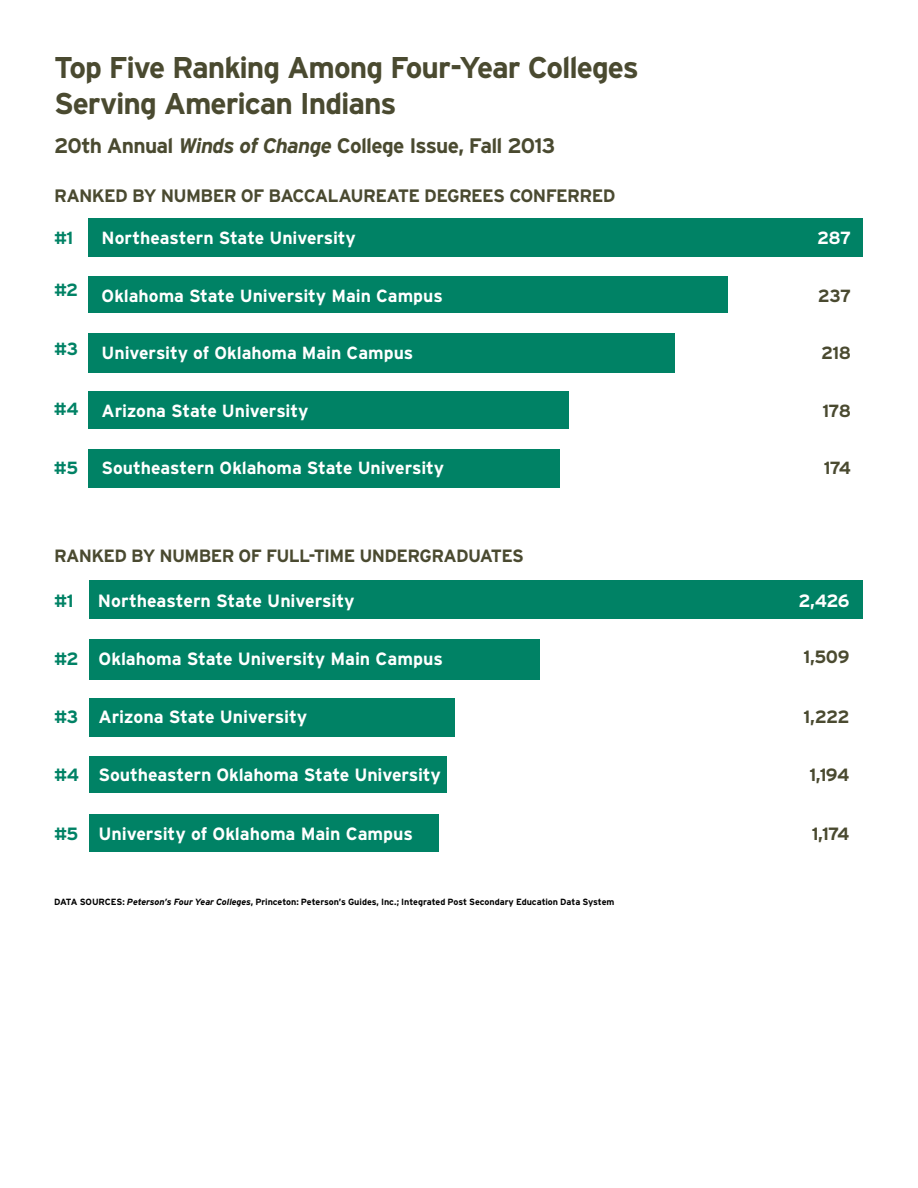
<style>
.page{position:relative;width:918px;height:1188px;background:#fff}
.page>*{position:absolute;margin:0;border:0;box-sizing:border-box;transform-origin:0 0}
.t1{font:700 30px/36px "Interstate";letter-spacing:-.035em;color:#4a4a30}
.t2{font:700 21px "Interstate";letter-spacing:-.035em;color:#4a4a30}
.t3{font:700 18px "Interstate";color:#4a4a30}
.t4{font:700 17.85px "Interstate";letter-spacing:-.005em;color:#fff}
.t5{font:700 17.85px "Interstate";letter-spacing:-.035em;color:#4a4a30}
.t6{font:700 17.85px "Interstate";color:#008265}
.t7{font:700 17.55px "Interstate";letter-spacing:-.005em;color:#fff}
.t8{font:700 17.55px "Interstate";letter-spacing:-.045em;color:#4a4a30}
.t9{font:700 17.55px "Interstate";color:#008265}
.t10{font:700 9px "Interstate";letter-spacing:-.01em;color:#000}
.s1{font-style:italic}
</style>
<div class="page">
<div style="left:89px;top:218px;width:774px;height:38px;background:#008265"></div>
<div style="left:89px;top:580px;width:774px;height:39px;background:#008265"></div>
<div style="left:89px;top:276px;width:639px;height:37px;background:#008265"></div>
<div style="left:89px;top:639px;width:450px;height:41px;background:#008265"></div>
<div style="left:88px;top:333px;width:586px;height:40px;background:#008265"></div>
<div style="left:89px;top:698px;width:366px;height:39px;background:#008265"></div>
<div style="left:88px;top:392px;width:481px;height:37px;background:#008265"></div>
<div style="left:89px;top:756px;width:357px;height:37px;background:#008265"></div>
<div style="left:88px;top:449px;width:471px;height:38px;background:#008265"></div>
<div style="left:89px;top:814px;width:350px;height:38px;background:#008265"></div>
<h1 class="t1" style="left:54px;top:49px;width:586px">Top Five Ranking Among Four-Year Colleges<br>Serving American Indians</h1>
<p class="t2" style="left:54px;top:133px;width:503px">20th Annual <span class="s1">Winds of Change</span> College Issue, Fall 2013</p>
<p class="t3" style="left:54px;top:185px;width:26px">Ranked</p>
<p class="t3" style="left:132px;top:185px;width:42px">by number</p>
<p class="t3" style="left:241px;top:185px;width:41px">of baccalaureate</p>
<p class="t3" style="left:424px;top:185px;width:13px">degrees</p>
<p class="t3" style="left:509px;top:185px;width:13px">conferred</p>
<p class="t7" style="left:102px;top:227px;width:256px">Northeastern State University</p>
<p class="t9" style="left:54px;top:227px;width:21px">#1</p>
<p class="t7" style="left:817px;top:227px;width:35px">287</p>
<p class="t9" style="left:54px;top:279px;width:26px">#2</p>
<p class="t8" style="left:818px;top:285px;width:35px">237</p>
<p class="t7" style="left:102px;top:285px;width:343px">Oklahoma State University Main Campus</p>
<p class="t9" style="left:54px;top:339px;width:26px">#3</p>
<p class="t8" style="left:821px;top:342px;width:31px">218</p>
<p class="t7" style="left:102px;top:342px;width:313px">University of Oklahoma Main Campus</p>
<p class="t9" style="left:54px;top:398px;width:26px">#4</p>
<p class="t8" style="left:823px;top:400px;width:30px">178</p>
<p class="t7" style="left:102px;top:400px;width:208px">Arizona State University</p>
<p class="t7" style="left:102px;top:457px;width:344px">Southeastern Oklahoma State University</p>
<p class="t9" style="left:54px;top:457px;width:26px">#5</p>
<p class="t8" style="left:824px;top:457px;width:29px">174</p>
<p class="t5" style="left:54px;top:545px;width:472px">RANKED BY NUMBER OF FULL-TIME UNDERGRADUATES</p>
<p class="t6" style="left:54px;top:589px;width:21px">#1</p>
<p class="t4" style="left:98px;top:589px;width:258px">Northeastern State University</p>
<p class="t4" style="left:798px;top:589px;width:53px">2,426</p>
<p class="t6" style="left:54px;top:648px;width:26px">#2</p>
<p class="t4" style="left:99px;top:648px;width:346px">Oklahoma State University Main Campus</p>
<p class="t5" style="left:804px;top:645px;width:47px">1,509</p>
<p class="t6" style="left:54px;top:706px;width:26px">#3</p>
<p class="t4" style="left:99px;top:706px;width:210px">Arizona State University</p>
<p class="t5" style="left:804px;top:706px;width:47px">1,222</p>
<p class="t6" style="left:54px;top:764px;width:27px">#4</p>
<p class="t4" style="left:99px;top:764px;width:344px">Southeastern Oklahoma State University</p>
<p class="t5" style="left:809px;top:764px;width:42px">1,194</p>
<p class="t6" style="left:54px;top:823px;width:26px">#5</p>
<p class="t4" style="left:99px;top:823px;width:316px">University of Oklahoma Main Campus</p>
<p class="t5" style="left:812px;top:823px;width:39px">1,174</p>
<p class="t10" style="left:54px;top:897px;width:562px">DATA SOURCES: <span class="s1">Peterson’s Four Year Colleges</span>, Princeton: Peterson’s Guides, Inc.; Integrated Post Secondary Education Data System</p>
</div>
